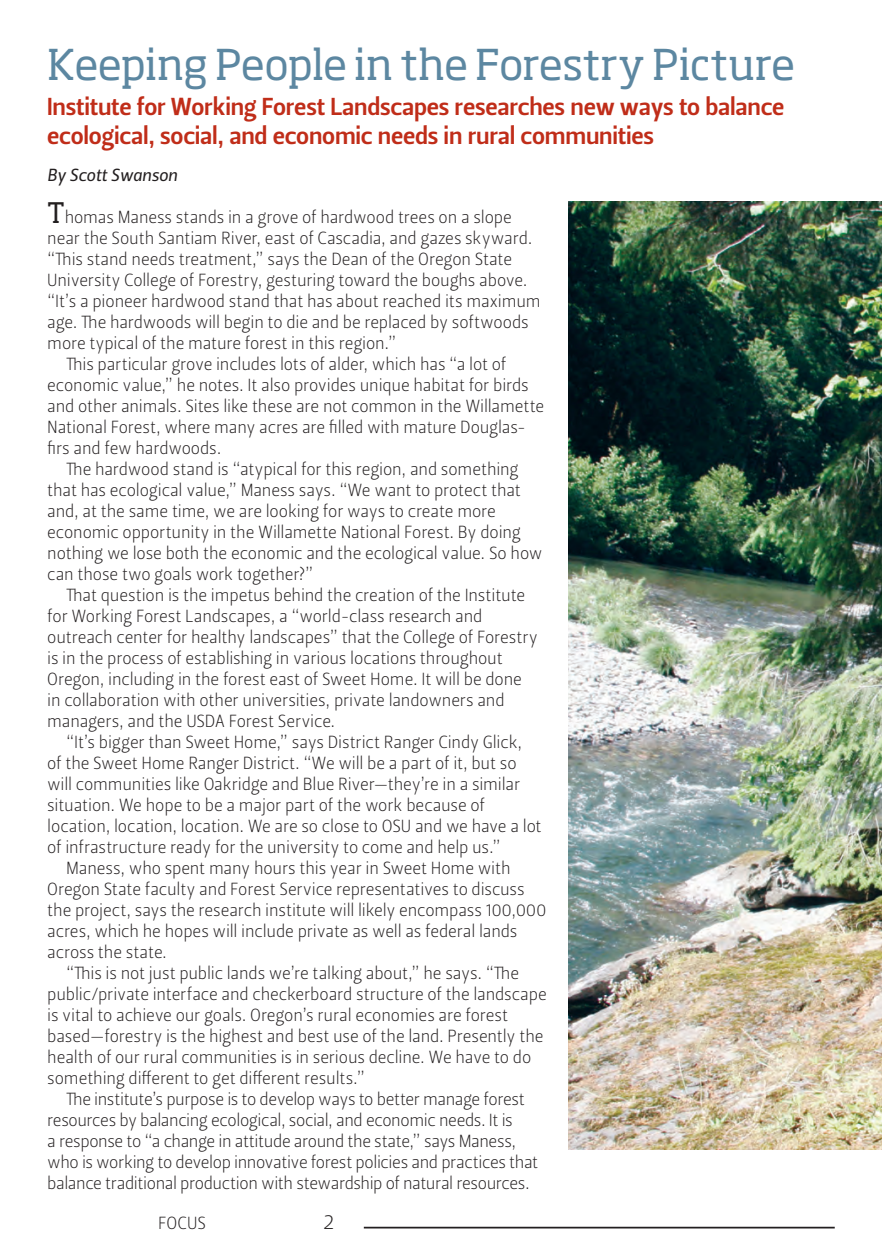
<style>
.page{position:relative;width:882px;height:1260px;background:#fff}
.page>*{position:absolute;margin:0;border:0;box-sizing:border-box;transform-origin:0 0}
.Head_1{font:42px "Soho Std";letter-spacing:-.01em;color:#5c87a1}
.Head_2{font:24.5px/29.4px "Leitura Sans Grot 3";letter-spacing:-.01em;color:#c02d19}
.Page_numbers{font:21px "Leitura Sans Grot 1";color:#231f20}
.Copy{font:17.5px/21px "Leitura Sans Grot 1";letter-spacing:-.015em;color:#231f20}
.Copy_no_indent{font:17.5px/21px "Leitura Sans Grot 1";letter-spacing:-.01em;color:#231f20}
.Byline{font:17.5px "Leitura Sans Italic 2";letter-spacing:-.01em;color:#231f20}
.s1{font-family:"Soho Std";font-size:28px}
</style>
<div class="page">
<hr style="left:364px;top:1227px;width:471px;height:1px;background:#231f20">
<img style="left:568px;top:202px;width:314px;height:947px">
<p class="Head_1" style="left:47px;top:38px;width:749px">Keeping People in the Forestry Picture</p>
<p class="Head_2" style="left:47px;top:92px;width:739px">Institute for Working Forest Landscapes researches new ways to balance ecological, social, and economic needs in rural communities</p>
<p class="Byline" style="left:47px;top:163px;width:132px">By Scott Swanson</p>
<p class="Copy_no_indent" style="left:47px;top:207px;width:487px"><span class="s1">T</span>homas Maness stands in a grove of hardwood trees on a slope near the South Santiam River, east of Cascadia, and gazes skyward.</p>
<p class="Copy" style="left:47px;top:249px;width:495px">“This stand needs treatment,” says the Dean of the Oregon State University College of Forestry, gesturing toward the boughs above. “It’s a pioneer hardwood stand that has about reached its maximum age. The hardwoods will begin to die and be replaced by softwoods more typical of the mature forest in this region.”</p>
<p class="Copy" style="left:47px;top:354px;width:499px;text-indent:19px">This particular grove includes lots of alder, which has “a lot of economic value,” he notes. It also provides unique habitat for birds and other animals. Sites like these are not common in the Willamette National Forest, where many acres are filled with mature Douglas&shy;firs and few hardwoods.</p>
<p class="Copy" style="left:47px;top:459px;width:497px;text-indent:19px">The hardwood stand is “atypical for this region, and something that has ecological value,” Maness says. “We want to protect that and, at the same time, we are looking for ways to create more economic opportunity in the Willamette National Forest. By doing nothing we lose both the economic and the ecological value. So how can those two goals work together?”</p>
<p class="Copy" style="left:47px;top:585px;width:492px;text-indent:19px">That question is the impetus behind the creation of the Institute for Working Forest Landscapes, a “world-class research and outreach center for healthy landscapes” that the College of Forestry is in the process of establishing in various locations throughout Oregon, including in the forest east of Sweet Home. It will be done in collaboration with other universities, private landowners and managers, and the USDA Forest Service.</p>
<p class="Copy" style="left:47px;top:732px;width:496px;text-indent:19px">“It’s bigger than Sweet Home,” says District Ranger Cindy Glick,<br>of the Sweet Home Ranger District. “We will be a part of it, but so will communities like Oakridge and Blue River—they’re in a similar situation. We hope to be a major part of the work because of location, location, location. We are so close to OSU and we have a lot of infrastructure ready for the university to come and help us.”</p>
<p class="Copy" style="left:47px;top:858px;width:501px;text-indent:19px">Maness, who spent many hours this year in Sweet Home with Oregon State faculty and Forest Service representatives to discuss the project, says the research institute will likely encompass 100,000 acres, which he hopes will include private as well as federal lands across the state.</p>
<p class="Copy" style="left:47px;top:963px;width:501px;text-indent:19px">“This is not just public lands we’re talking about,” he says. “The public/private interface and checkerboard structure of the landscape is vital to achieve our goals. Oregon’s rural economies are forest based—forestry is the highest and best use of the land. Presently the health of our rural communities is in serious decline. We have to do something different to get different results.”</p>
<p class="Copy" style="left:47px;top:1089px;width:493px;text-indent:19px">The institute’s purpose is to develop ways to better manage forest resources by balancing ecological, social, and economic needs. It is<br>a response to “a change in attitude around the state,” says Maness, who is working to develop innovative forest policies and practices that balance traditional production with stewardship of natural resources.</p>
<p class="Copy" style="left:158px;top:1212px;width:49px">FOCUS</p>
<p class="Page_numbers" style="left:323px;top:1207px;width:13px">2</p>
</div>
